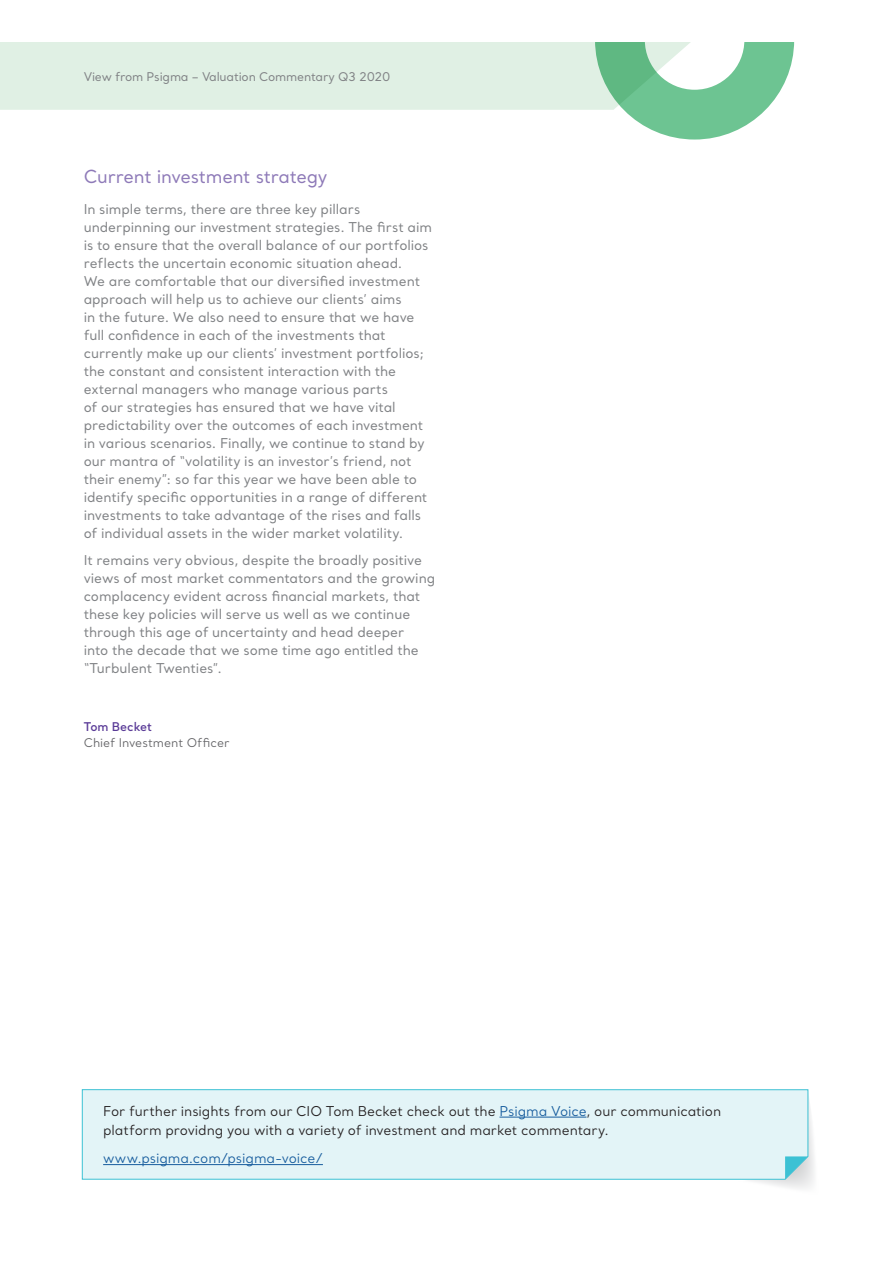
<style>
.page{position:relative;width:893px;height:1263px;background:#fff}
.page>*{position:absolute;margin:0;border:0;box-sizing:border-box;transform-origin:0 0}
.Main_Body_1__Last_Li{font:18px "Santral";letter-spacing:-.015em;color:#8e7ab8}
.Main_Body_1__Last_Li-2{font:13.5px/18px "Santral";letter-spacing:-.005em;color:#808285}
.Main_Body_1__Last_Li-3{font:13.5px/19.5px "Santral";letter-spacing:-.005em;color:#231f20}
.Main_Body_1__Last_Li-4{font:13.5px "Santral";letter-spacing:-.005em;color:#175d9e}
.t1{font:12px "Santral";letter-spacing:-.015em;color:#808285}
.t2{font:12px "Santral";color:#636366}
.t3{font:600 12px "Santral";letter-spacing:-.005em;color:#5a3b97}
.s1{color:#175d9e}
</style>
<div class="page">
<div style="left:0;top:42px;width:595px;height:68px;background:#e0f0e4"></div>
<svg style="left:595px;top:42px;width:199px;height:98px"></svg>
<img style="left:734px;top:1089px;width:80px;height:100px">
<div style="left:82px;top:1089px;width:726px;height:90px;background:#e3f4f7"></div>
<svg style="left:785px;top:1156px;width:23px;height:23px"></svg>
<hr style="left:499px;top:1117px;width:87px;height:1px;background:#175d9e">
<hr style="left:103px;top:1164px;width:220px;height:1px;background:#175d9e">
<p class="t1" style="left:84px;top:69px;width:308px">View from Psigma – Valuation Commentary Q3 2020</p>
<p class="Main_Body_1__Last_Li" style="left:84px;top:165px;width:245px">Current investment strategy</p>
<p class="Main_Body_1__Last_Li-2" style="left:84px;top:200px;width:350px">In simple terms, there are three key pillars underpinning our investment strategies. The first aim is to ensure that the overall balance of our portfolios reflects the uncertain economic situation ahead.<br>We are comfortable that our diversified investment approach will help us to achieve our clients’ aims<br>in the future. We also need to ensure that we have full confidence in each of the investments that currently make up our clients’ investment portfolios; the constant and consistent interaction with the external managers who manage various parts<br>of our strategies has ensured that we have vital predictability over the outcomes of each investment in various scenarios. Finally, we continue to stand by our mantra of “volatility is an investor’s friend, not their enemy”: so far this year we have been able to identify specific opportunities in a range of different investments to take advantage of the rises and falls of individual assets in the wider market volatility.</p>
<p class="Main_Body_1__Last_Li-2" style="left:84px;top:550px;width:353px">It remains very obvious, despite the broadly positive views of most market commentators and the growing complacency evident across financial markets, that these key policies will serve us well as we continue through this age of uncertainty and head deeper<br>into the decade that we some time ago entitled the “Turbulent Twenties”.</p>
<p class="t3" style="left:84px;top:718px;width:70px">Tom Becket</p>
<p class="t2" style="left:84px;top:735px;width:148px">Chief Investment Officer</p>
<p class="Main_Body_1__Last_Li-3" style="left:103px;top:1101px;width:620px">For further insights from our CIO Tom Becket check out the <span class="s1">Psigma Voice</span>, our communication platform providng you with a variety of investment and market commentary.</p>
<p class="Main_Body_1__Last_Li-4" style="left:103px;top:1149px;width:221px">www.psigma.com/psigma-voice/</p>
</div>
